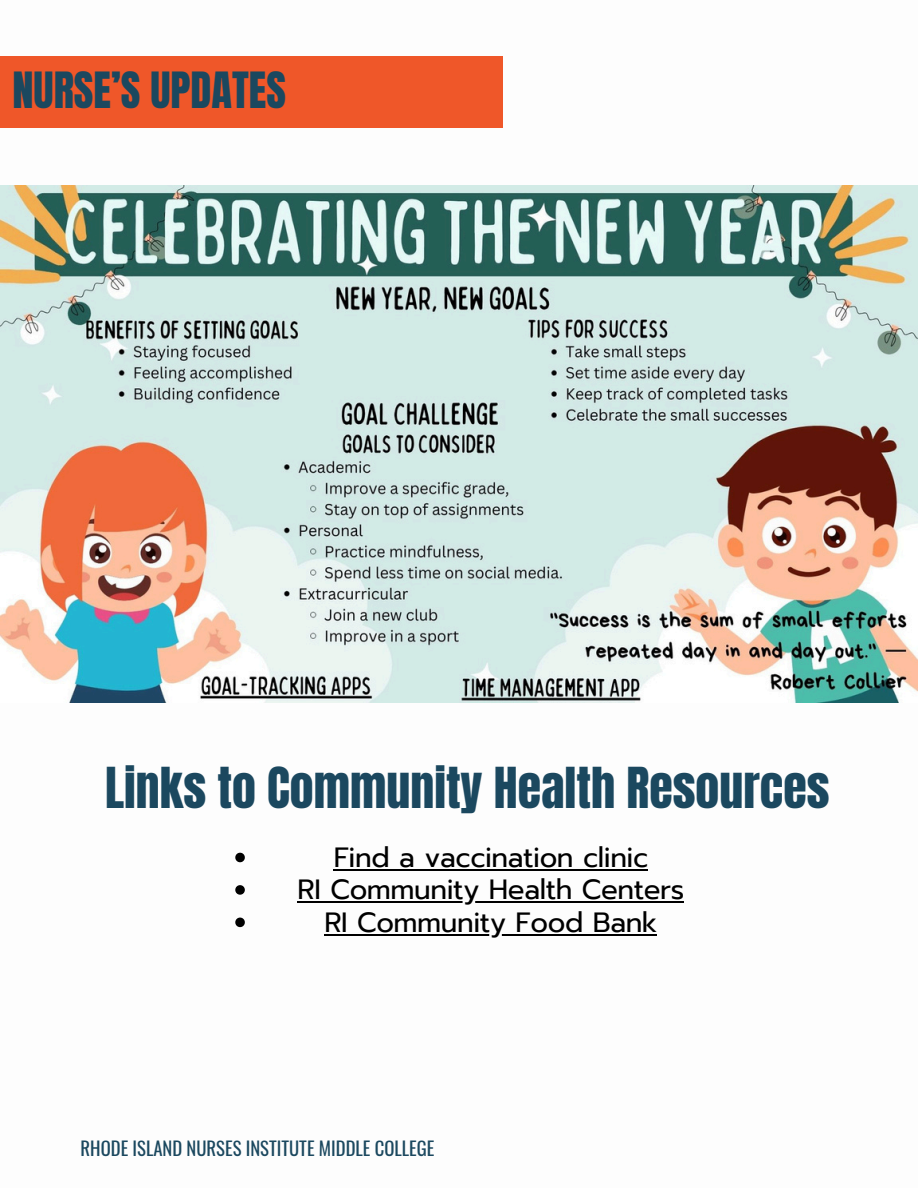
<style>
.page{position:relative;width:918px;height:1188px;background:#fff}
.page>*{position:absolute;margin:0;border:0;box-sizing:border-box;transform-origin:0 0}
.t1{font:48px "Anton";color:#1b485f}
.t2{font:42.45px "Anton";color:#1b485f}
.t3{font:27.75px "Prompt";letter-spacing:-.015em;color:#000}
.t4{font:18.75px "Oswald";color:#1b485f}
</style>
<div class="page">
<div style="left:0;top:56px;width:503px;height:72px;background:#ef5729"></div>
<img style="left:0;top:186px;width:918px;height:516px">
<svg style="left:235px;top:853px;width:10px;height:9px"></svg>
<hr style="left:334px;top:869px;width:314px;height:2px;background:#000">
<svg style="left:235px;top:885px;width:10px;height:10px"></svg>
<hr style="left:298px;top:901px;width:386px;height:2px;background:#000">
<svg style="left:235px;top:918px;width:10px;height:9px"></svg>
<hr style="left:324px;top:934px;width:333px;height:2px;background:#000">
<h2 class="t2" style="left:12px;top:60px;width:275px">NURSE’S UPDATES</h2>
<p class="t1" style="left:105px;top:753px;width:726px">Links to Community Health Resources</p>
<p class="t3" style="left:334px;top:837px;width:316px">Find a vaccination clinic</p>
<h1 class="t3" style="left:298px;top:869px;width:388px">RI Community Health Centers</h1>
<p class="t3" style="left:324px;top:902px;width:335px">RI Community Food Bank</p>
<p class="t4" style="left:81px;top:1134px;width:355px">RHODE ISLAND NURSES INSTITUTE MIDDLE COLLEGE</p>
</div>
